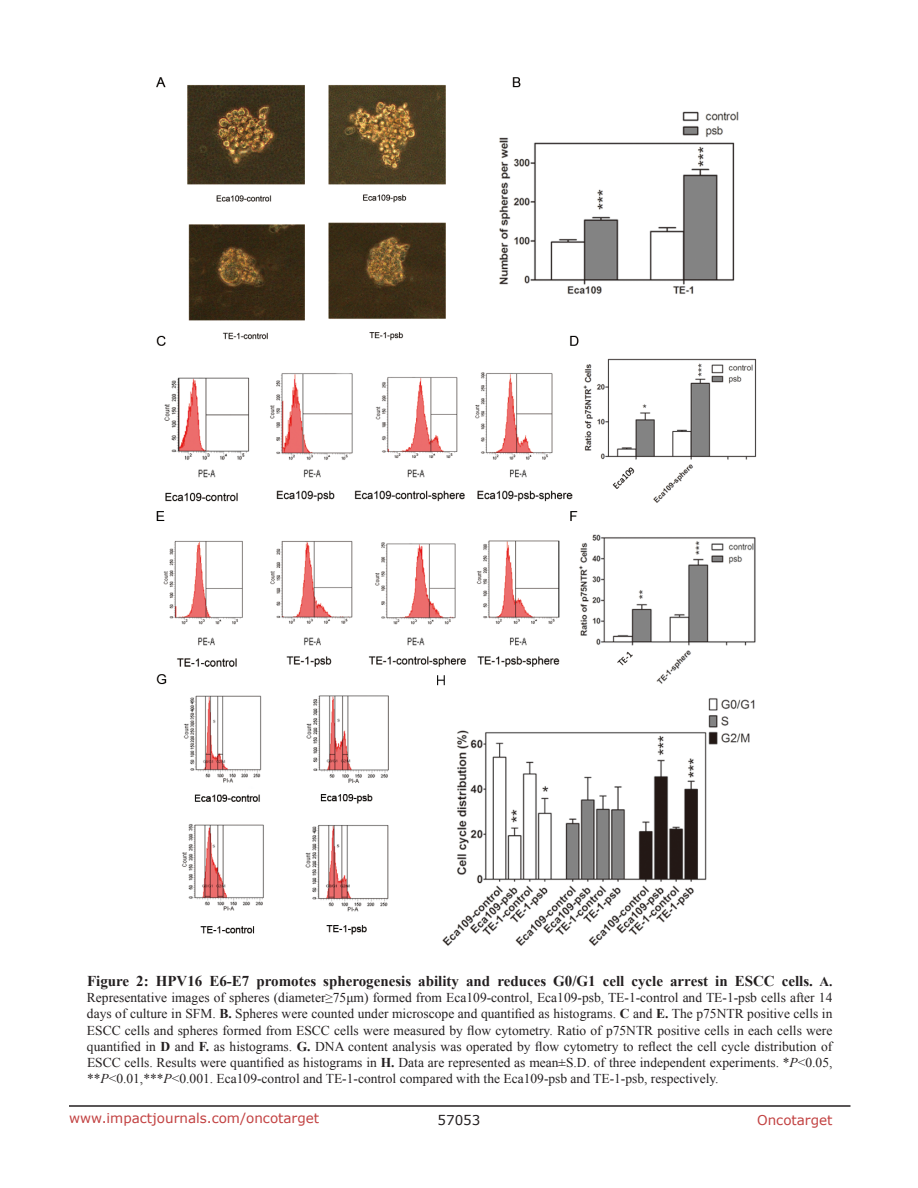
<style>
.page{position:relative;width:918px;height:1188px;background:#fff}
.page>*{position:absolute;margin:0;border:0;box-sizing:border-box;transform-origin:0 0}
.t1{font:700 15px "Times New Roman";color:#231f20}
.t2{font:13.5px/16.2px "Times New Roman";color:#231f20;text-align:justify}
.t3{font:13.5px "Verdana";color:#c24141}
.t4{font:13.5px "Verdana";color:#231f20}
.s1{font-size:13.5px}
.s2{font-weight:700}
.s3{font-style:italic}
</style>
<div class="page">
<hr style="left:69px;top:1105px;width:781px;height:2px;background:#231f20">
<img style="left:156px;top:77px;width:601px;height:869px">
<p class="t1" style="left:87px;top:971px;width:747px">Figure 2: HPV16 E6-E7 promotes spherogenesis ability and reduces G0/G1 cell cycle arrest in ESCC cells. <span class="s1">A.</span></p>
<p class="t2" style="left:87px;top:989px;width:747px">Representative images of spheres (diameter≥75μm) formed from Eca109-control, Eca109-psb, TE-1-control and TE-1-psb cells after 14 days of culture in SFM. <span class="s2">B.</span> Spheres were counted under microscope and quantified as histograms. <span class="s2">C</span> and <span class="s2">E.</span> The p75NTR positive cells in ESCC cells and spheres formed from ESCC cells were measured by flow cytometry. Ratio of p75NTR positive cells in each cells were quantified in <span class="s2">D</span> and <span class="s2">F.</span> as histograms. <span class="s2">G.</span> DNA content analysis was operated by flow cytometry to reflect the cell cycle distribution of ESCC cells. Results were quantified as histograms in <span class="s2">H.</span> Data are represented as mean±S.D. of three independent experiments. *<span class="s3">P</span>&lt;0.05, **<span class="s3">P</span>&lt;0.01,***<span class="s3">P</span>&lt;0.001. Eca109-control and TE-1-control compared with the Eca109-psb and TE-1-psb, respectively.</p>
<p class="t3" style="left:69px;top:1109px;width:252px">www.impactjournals.com/oncotarget</p>
<p class="t4" style="left:438px;top:1111px;width:44px">57053</p>
<p class="t3" style="left:757px;top:1111px;width:77px">Oncotarget</p>
</div>
